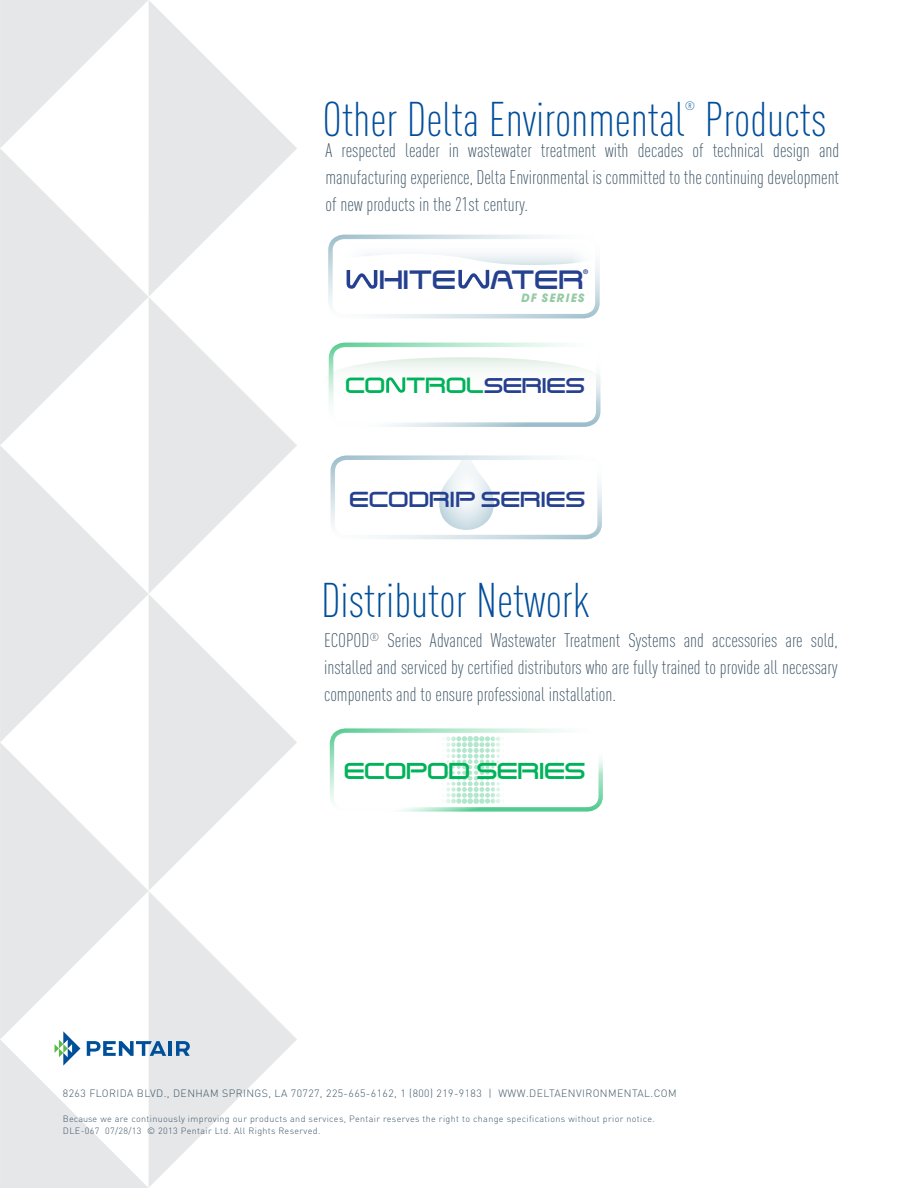
<style>
.page{position:relative;width:918px;height:1188px;background:#fff}
.page>*{position:absolute;margin:0;border:0;box-sizing:border-box;transform-origin:0 0}
.t1{font:300 condensed 48px "DIN Pro";color:#004e9a}
.t2{font:31.8px "Saved By Zero";color:#25408f}
.t3{font:27.6px "Saved By Zero";color:#00b259}
.t4{font:26.4px "Saved By Zero";color:#00b259}
.t5{font:26.1px "Saved By Zero";letter-spacing:.01em;color:#25408f}
.t6{font:300 condensed 19.5px/27px "DIN Pro";color:#3d5567;text-align:justify}
.t7{font:300 condensed 12px "DIN Pro";color:#004e9a}
.t8{font:11.55px "Avant Garde Bold Oblique V";letter-spacing:.12em;color:#95caa5}
.t9{font:300 10.5px "DIN Pro";letter-spacing:.04em;color:#3d5567}
.t10{font:300 9px/12px "DIN Pro";letter-spacing:.04em;color:#3d5567}
.t11{font:700 6.45px "Helvetica Neue";color:#25408f}
.s1{font-size:25.65px;color:#25408f}
</style>
<div class="page">
<svg style="left:0;top:0;width:296px;height:148px"></svg>
<svg style="left:0;top:148px;width:297px;height:297px;fill:#e8e9ea"></svg>
<svg style="left:0;top:445px;width:297px;height:297px;fill:#e8e9ea"></svg>
<svg style="left:0;top:742px;width:297px;height:428px;fill:#e8e9ea"></svg>
<svg style="left:0;top:1031px;width:166px;height:157px"></svg>
<hr style="left:169px;top:1041px;width:3px;height:15px;background:#004f9a">
<svg style="left:176px;top:1041px;width:14px;height:15px"></svg>
<svg style="left:443px;top:736px;width:60px;height:68px"></svg>
<div style="left:330px;top:728px;width:269px;height:84px;border:4px solid #fff;border-radius:13px"></div>
<div style="left:334px;top:728px;width:269px;height:84px;border:4px solid #fff;border-radius:13px"></div>
<svg style="left:439px;top:461px;width:55px;height:69px"></svg>
<div style="left:330px;top:455px;width:272px;height:85px;border:5px solid #fff;border-radius:14px"></div>
<div style="left:329px;top:343px;width:272px;height:84px;border:5px solid #fff;border-radius:14px"></div>
<div style="left:323px;top:357px;width:281px;height:51px;background:linear-gradient(to bottom,#ebf4ed,#fff);border-radius:50%"></div>
<svg style="left:386px;top:377px;width:19px;height:16px"></svg>
<div style="left:328px;top:234px;width:272px;height:84px;border:5px solid #fff;border-radius:14px"></div>
<div style="left:328px;top:235px;width:272px;height:84px;border:5px solid #fff;border-radius:14px"></div>
<svg style="left:340px;top:235px;width:258px;height:54px"></svg>
<h1 class="t1" style="left:323px;top:85px;width:505px">Other Delta Environmental Products</h1>
<p class="t7" style="left:685px;top:97px;width:12px">®</p>
<p class="t6" style="left:326px;top:135px;width:515px">A respected leader in wastewater treatment with decades of technical design and manufacturing experience, Delta Environmental is committed to the continuing development of new products in the 21st century.</p>
<h2 class="t2" style="left:380px;top:264px;width:206px">HITE ATER</h2>
<p class="t11" style="left:583px;top:268px;width:7px">®</p>
<p class="t8" style="left:521px;top:290px;width:65px">DF SERIES</p>
<h3 class="t4" style="left:345px;top:372px;width:241px">CO TROL<span class="s1">SERIES</span></h3>
<h3 class="t5" style="left:349px;top:486px;width:237px">ECODRIP SERIES</h3>
<h1 class="t1" style="left:321px;top:566px;width:270px">Distributor Network</h1>
<p class="t6" style="left:324px;top:626px;width:515px">ECOPOD<sup>®</sup> Series Advanced Wastewater Treatment Systems and accessories are sold, installed and serviced by certified distributors who are fully trained to provide all necessary components and to ensure professional installation.</p>
<h3 class="t3" style="left:344px;top:758px;width:243px">ECOPOD SERIES</h3>
<p class="t9" style="left:63px;top:1085px;width:615px">8263 FLORIDA BLVD., DENHAM SPRINGS, LA 70727, 225-665-6162, 1 (800) 219-9183 | WWW.DELTAENVIRONMENTAL.COM</p>
<p class="t10" style="left:63px;top:1112px;width:593px">Because we are continuously improving our products and services, Pentair reserves the right to change specifications without prior notice.<br>DLE-067 07/28/13 © 2013 Pentair Ltd. All Rights Reserved.</p>
</div>
